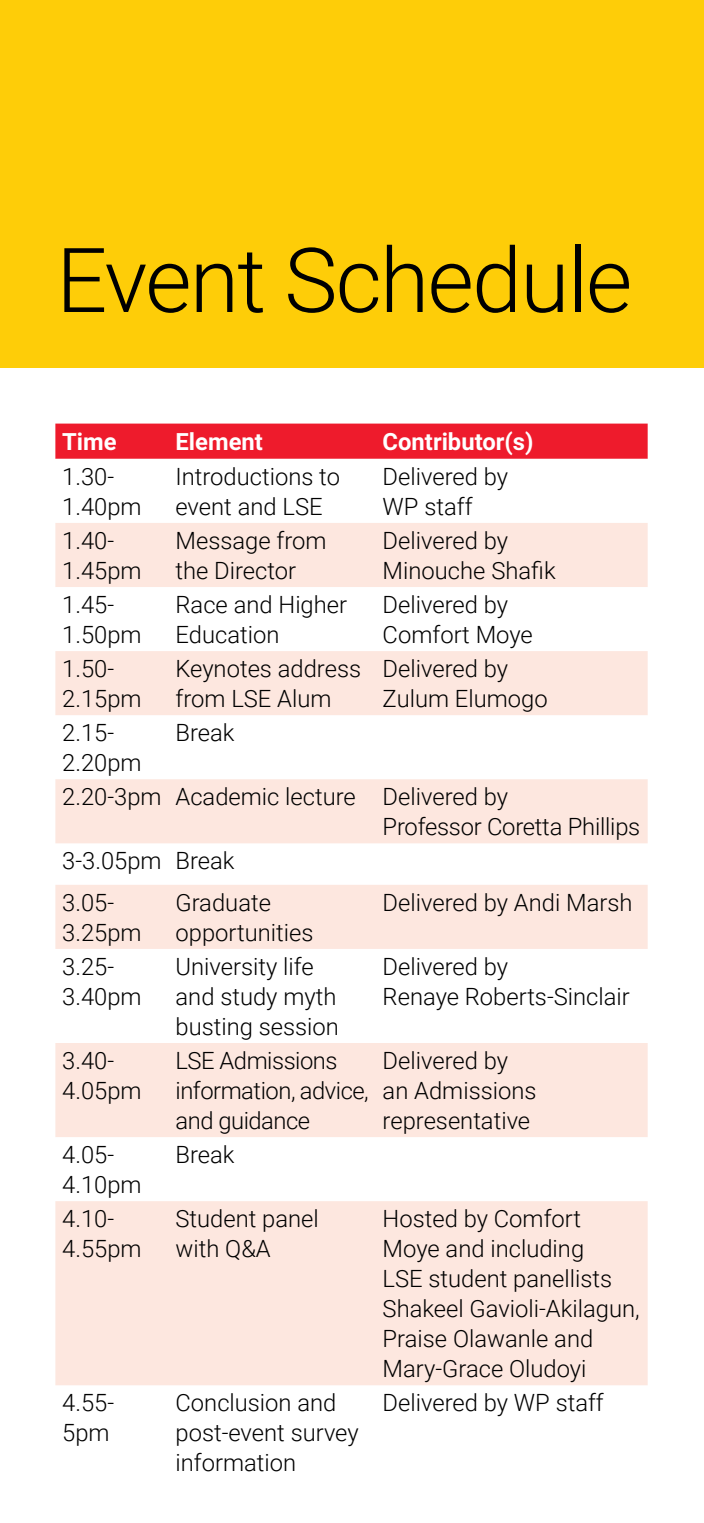
<style>
.page{position:relative;width:704px;height:1523px;background:#fff}
.page>*{position:absolute;margin:0;border:0;box-sizing:border-box;transform-origin:0 0}
.t1{font:300 89.62px "Roboto";letter-spacing:-.02em;color:#000}
.t2{font:300 23.75px/30px "Roboto";color:#000}
.t3{font:300 23.75px/30px "Roboto";letter-spacing:-.02em;color:#000}
.t4{font:700 23.75px "Roboto";color:#fff}
</style>
<div class="page">
<div style="left:0;top:0;width:703px;height:367px;background:#fecd08"></div>
<div style="left:55px;top:423px;width:592px;height:36px;background:#ee1b2c"></div>
<svg style="left:55px;top:523px;width:592px;height:862px;fill:#fde7df"></svg>
<p class="t1" style="left:56px;top:217px;width:577px">Event Schedule</p>
<p class="t4" style="left:62px;top:424px;width:56px">Time</p>
<p class="t4" style="left:175px;top:424px;width:89px">Element</p>
<p class="t4" style="left:382px;top:424px;width:152px">Contributor(s)</p>
<p class="t2" style="left:62px;top:460px;width:81px">1.30-<br>1.40pm</p>
<p class="t2" style="left:175px;top:460px;width:166px">Introductions to event and LSE</p>
<p class="t2" style="left:382px;top:460px;width:127px">Delivered by<br>WP staff</p>
<p class="t2" style="left:62px;top:524px;width:81px">1.40-<br>1.45pm</p>
<p class="t2" style="left:175px;top:524px;width:152px">Message from the Director</p>
<p class="t2" style="left:382px;top:524px;width:174px">Delivered by<br>Minouche Shafik</p>
<p class="t2" style="left:62px;top:588px;width:81px">1.45-<br>1.50pm</p>
<p class="t2" style="left:175px;top:588px;width:173px">Race and Higher<br>Education</p>
<p class="t2" style="left:382px;top:588px;width:152px">Delivered by<br>Comfort Moye</p>
<p class="t2" style="left:62px;top:653px;width:81px">1.50-<br>2.15pm</p>
<p class="t2" style="left:175px;top:653px;width:187px">Keynotes address from LSE Alum</p>
<p class="t2" style="left:382px;top:653px;width:166px">Delivered by<br>Zulum Elumogo</p>
<p class="t2" style="left:62px;top:717px;width:81px">2.15-<br>2.20pm</p>
<p class="t2" style="left:175px;top:717px;width:60px">Break</p>
<p class="t2" style="left:62px;top:781px;width:101px">2.20-3pm</p>
<p class="t2" style="left:175px;top:781px;width:182px">Academic lecture</p>
<p class="t2" style="left:382px;top:781px;width:259px">Delivered by<br>Professor Coretta Phillips</p>
<p class="t2" style="left:62px;top:845px;width:101px">3-3.05pm</p>
<p class="t2" style="left:175px;top:845px;width:60px">Break</p>
<p class="t2" style="left:62px;top:886px;width:81px">3.05-<br>3.25pm</p>
<p class="t2" style="left:175px;top:886px;width:139px">Graduate opportunities</p>
<p class="t2" style="left:382px;top:886px;width:251px">Delivered by Andi Marsh</p>
<p class="t2" style="left:62px;top:950px;width:81px">3.25-<br>3.40pm</p>
<p class="t2" style="left:175px;top:950px;width:165px">University life and study myth busting session</p>
<p class="t2" style="left:382px;top:950px;width:248px">Delivered by<br>Renaye Roberts-Sinclair</p>
<p class="t2" style="left:62px;top:1044px;width:81px">3.40-<br>4.05pm</p>
<p class="t3" style="left:175px;top:1044px;width:195px">LSE Admissions information, advice, and guidance</p>
<p class="t2" style="left:382px;top:1044px;width:155px">Delivered by an Admissions representative</p>
<p class="t2" style="left:62px;top:1138px;width:81px">4.05-<br>4.10pm</p>
<p class="t2" style="left:175px;top:1138px;width:60px">Break</p>
<p class="t2" style="left:62px;top:1202px;width:81px">4.10-<br>4.55pm</p>
<p class="t2" style="left:175px;top:1202px;width:145px">Student panel with Q&amp;A</p>
<p class="t2" style="left:382px;top:1202px;width:258px">Hosted by Comfort<br>Moye and including<br>LSE student panellists<br>Shakeel Gavioli-Akilagun,<br>Praise Olawanle and<br>Mary-Grace Oludoyi</p>
<p class="t2" style="left:62px;top:1386px;width:53px">4.55-<br>5pm</p>
<p class="t2" style="left:175px;top:1386px;width:184px">Conclusion and post-event survey information</p>
<p class="t2" style="left:382px;top:1386px;width:222px">Delivered by WP staff</p>
</div>
